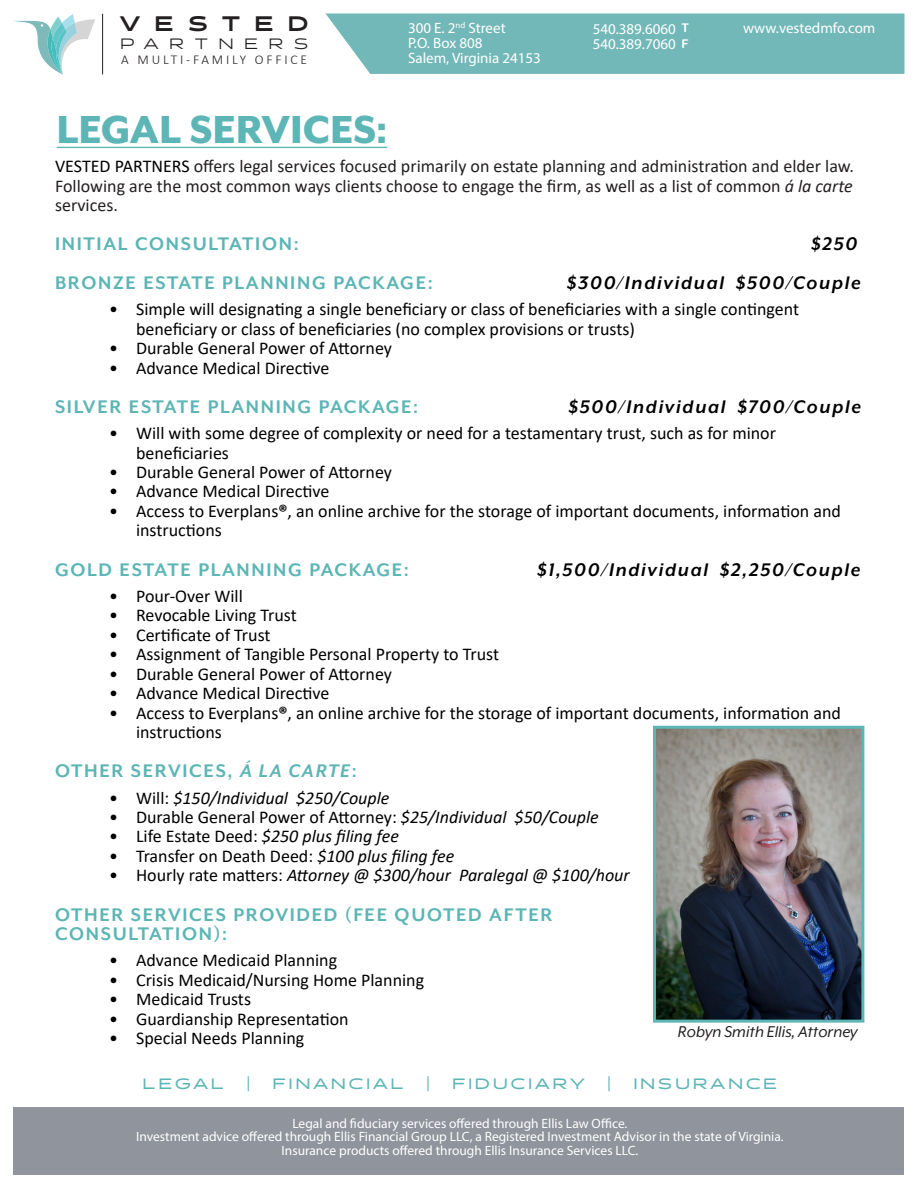
<style>
.page{position:relative;width:918px;height:1188px;background:#fff}
.page>*{position:absolute;margin:0;border:0;box-sizing:border-box;transform-origin:0 0}
.t1{font:800 45px "Mr Eaves XL Mod OT";color:#5db5b5}
.t2{font:700 21px/19.5px "Mr Eaves XL Mod OT";letter-spacing:.08em;color:#5db5b5}
.t3{font:italic 700 21px "Mr Eaves XL Mod OT";letter-spacing:.08em;color:#000}
.t4{font:900 21px "Halogen";letter-spacing:.71em;color:#231f20}
.t5{font:18px/19.5px "Calibri";color:#000}
.t6{font:18px/19.5px "Calibri";color:#231f20;text-align:justify}
.t7{font:italic 18px "Calibri";color:#000}
.t8{font:italic 18px "Mr Eaves XL Mod OT";color:#231f20}
.t9{font:15px/15px "Myriad Pro";color:#fff}
.t10{font:500 15px "Halogen";letter-spacing:.21em;color:#5db5b5}
.t11{font:15px "Halogen";letter-spacing:.73em;color:#231f20}
.t12{font:13.5px/13.5px "Myriad Pro";color:#fff;text-align:center}
.t13{font:300 13.5px "Calibri";letter-spacing:.21em;color:#231f20}
.t14{font:12px/15.8px "Arial Rounded MT Bold";color:#fff}
.s1{color:#000}
.s2{font-style:italic}
.s3{font-weight:700}
.s4{font-style:normal}
</style>
<div class="page">
<svg style="left:14px;top:14px;width:81px;height:61px"></svg>
<div style="left:14px;top:1107px;width:890px;height:67px;background:#8f949d"></div>
<div style="left:326px;top:14px;width:578px;height:60px;background:#72b8b8"></div>
<hr style="left:102px;top:14px;width:1px;height:60px;background:#231f20">
<hr style="left:57px;top:147px;width:330px;height:1px;background:#5db5b5">
<img style="left:657px;top:730px;width:203px;height:289px">
<div style="left:653px;top:726px;width:211px;height:297px;border:3px solid #5db5b5"></div>
<p class="t4" style="left:120px;top:11px;width:190px">VESTED</p>
<p class="t11" style="left:120px;top:35px;width:189px">PARTNERS</p>
<p class="t13" style="left:121px;top:51px;width:188px">A MULTI-FAMILY OFFICE</p>
<p class="t9" style="left:408px;top:20px;width:134px">300 E. 2<sup>nd</sup> Street<br>P.O. Box 808<br>Salem, Virginia 24153</p>
<p class="t9" style="left:593px;top:21px;width:85px">540.389.6060</p>
<p class="t9" style="left:743px;top:20px;width:134px">www.vestedmfo.com</p>
<p class="t14" style="left:681px;top:20px;width:9px">T<br>F</p>
<p class="t9" style="left:593px;top:36px;width:85px">540.389.7060</p>
<h1 class="t1" style="left:57px;top:107px;width:332px">LEGAL SERVICES:</h1>
<p class="t6" style="left:55px;top:156px;width:801px"><span class="s1">VESTED PARTNERS</span> offers legal services focused primarily on estate planning and administration and elder law.<br>Following are the most common ways clients choose to engage the firm, as well as a list of common <span class="s2">á la carte </span>services.</p>
<p class="t2" style="left:55px;top:234px;width:245px">INITIAL CONSULTATION:</p>
<p class="t3" style="left:811px;top:233px;width:48px">$250</p>
<p class="t2" style="left:55px;top:273px;width:379px">BRONZE ESTATE PLANNING PACKAGE:</p>
<p class="t3" style="left:567px;top:272px;width:296px">$300/Individual $500/Couple</p>
<p class="t5" style="left:136px;top:299px;width:665px;text-indent:-27px">• Simple will designating a single beneficiary or class of beneficiaries with a single contingent beneficiary or class of beneficiaries (no complex provisions or trusts)</p>
<p class="t5" style="left:109px;top:338px;width:284px">• Durable General Power of Attorney</p>
<p class="t5" style="left:109px;top:358px;width:222px">• Advance Medical Directive</p>
<p class="t2" style="left:55px;top:397px;width:365px">SILVER ESTATE PLANNING PACKAGE:</p>
<p class="t3" style="left:569px;top:396px;width:294px">$500/Individual $700/Couple</p>
<p class="t5" style="left:136px;top:423px;width:642px;text-indent:-27px">• Will with some degree of complexity or need for a testamentary trust, such as for minor beneficiaries</p>
<p class="t5" style="left:109px;top:462px;width:284px">• Durable General Power of Attorney</p>
<p class="t5" style="left:109px;top:481px;width:222px">• Advance Medical Directive</p>
<p class="t5" style="left:136px;top:501px;width:706px;text-indent:-27px">• Access to Everplans<span class="s3">®</span>, an online archive for the storage of important documents, information and instructions</p>
<p class="t2" style="left:55px;top:559px;width:355px">GOLD ESTATE PLANNING PACKAGE:</p>
<p class="t3" style="left:537px;top:559px;width:325px">$1,500/Individual $2,250/Couple</p>
<p class="t5" style="left:109px;top:586px;width:135px">• Pour-Over Will</p>
<p class="t5" style="left:109px;top:605px;width:189px">• Revocable Living Trust</p>
<p class="t5" style="left:109px;top:625px;width:163px">• Certificate of Trust</p>
<p class="t5" style="left:109px;top:644px;width:392px">• Assignment of Tangible Personal Property to Trust</p>
<p class="t5" style="left:109px;top:664px;width:284px">• Durable General Power of Attorney</p>
<p class="t5" style="left:109px;top:683px;width:222px">• Advance Medical Directive</p>
<p class="t5" style="left:136px;top:703px;width:706px;text-indent:-27px">• Access to Everplans<span class="s3">®</span>, an online archive for the storage of important documents, information and instructions</p>
<p class="t2" style="left:55px;top:761px;width:303px">OTHER SERVICES, <span class="s2">Á LA CARTE</span>:</p>
<p class="t7" style="left:109px;top:785px;width:282px"><span class="s4">• Will:</span> $150/Individual $250/Couple</p>
<p class="t5" style="left:109px;top:807px;width:491px">• Durable General Power of Attorney: <span class="s2">$25/Individual $50/Couple</span></p>
<p class="t7" style="left:109px;top:824px;width:291px"><span class="s4">• Life Estate Deed:</span> $250 plus filing fee</p>
<p class="t5" style="left:109px;top:846px;width:347px">• Transfer on Death Deed: <span class="s2">$100 plus filing fee</span></p>
<p class="t7" style="left:109px;top:863px;width:522px"><span class="s4">• Hourly rate matters:</span> Attorney @ $300/hour Paralegal @ $100/hour</p>
<p class="t2" style="left:55px;top:904px;width:499px">OTHER SERVICES PROVIDED (FEE QUOTED AFTER<br>CONSULTATION):</p>
<p class="t5" style="left:109px;top:950px;width:230px">• Advance Medicaid Planning</p>
<p class="t5" style="left:109px;top:970px;width:317px">• Crisis Medicaid/Nursing Home Planning</p>
<p class="t5" style="left:109px;top:989px;width:143px">• Medicaid Trusts</p>
<p class="t5" style="left:109px;top:1009px;width:241px">• Guardianship Representation</p>
<p class="t5" style="left:109px;top:1028px;width:197px">• Special Needs Planning</p>
<p class="t8" style="left:678px;top:1023px;width:182px">Robyn Smith Ellis, Attorney</p>
<p class="t10" style="left:143px;top:1075px;width:82px">LEGAL</p>
<p class="t10" style="left:246px;top:1075px;width:6px">|</p>
<p class="t10" style="left:273px;top:1075px;width:132px">FINANCIAL</p>
<p class="t10" style="left:426px;top:1075px;width:6px">|</p>
<p class="t10" style="left:453px;top:1075px;width:134px">FIDUCIARY</p>
<p class="t10" style="left:607px;top:1075px;width:6px">|</p>
<p class="t10" style="left:634px;top:1075px;width:145px">INSURANCE</p>
<p class="t12" style="left:136px;top:1116px;width:649px">Legal and fiduciary services offered through Ellis Law Office.<br>Investment advice offered through Ellis Financial Group LLC, a Registered Investment Advisor in the state of Virginia.<br>Insurance products offered through Ellis Insurance Services LLC.</p>
</div>
